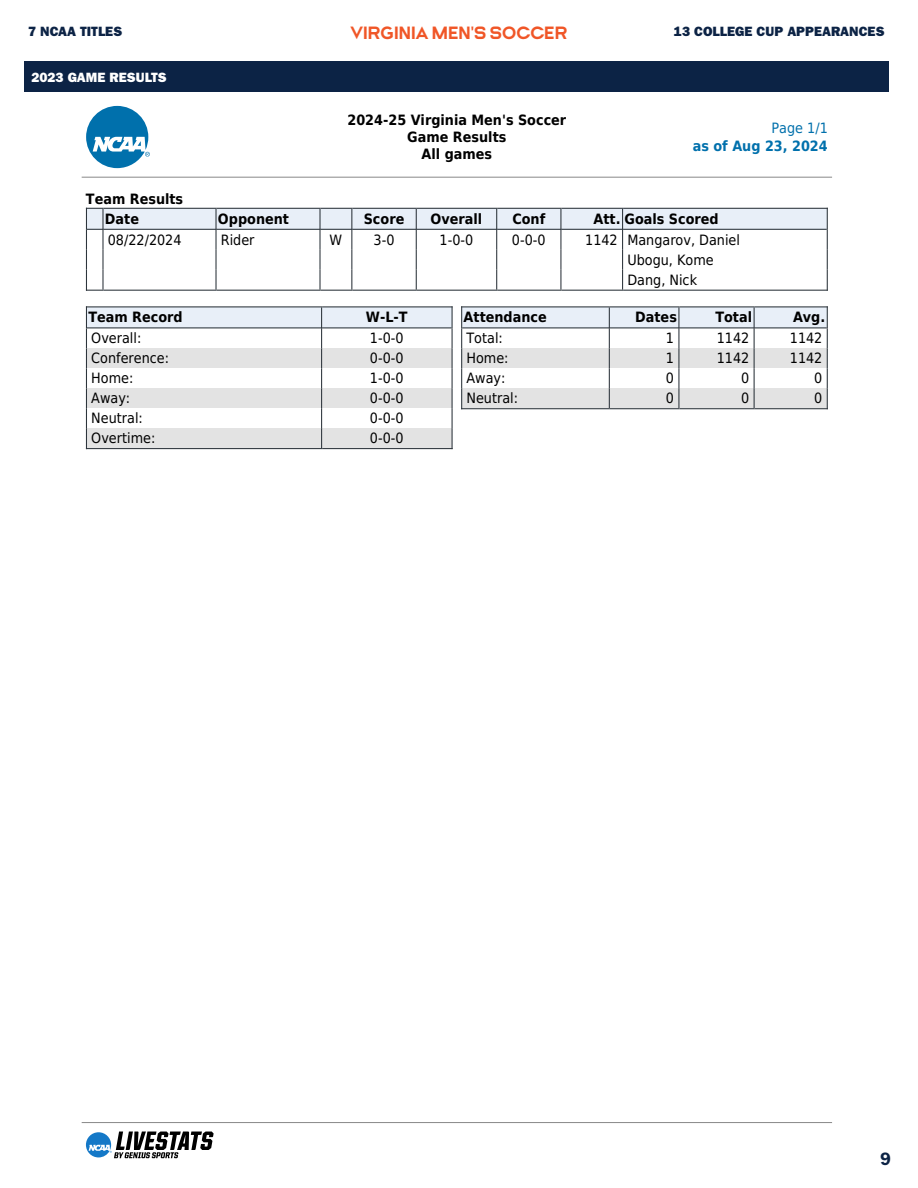
<style>
.page{position:relative;width:918px;height:1188px;background:#fff}
.page>*{position:absolute;margin:0;border:0;box-sizing:border-box;transform-origin:0 0}
.t1{font:700 18px "Cavalier";color:#f05627}
.t2{font:600 18px "ITC Franklin Gothic Std";color:#0c2345}
.Root{font:14.25px/20px "DejaVu Sans Condensed";color:#000}
.Root-2{font:700 14.25px/17.1px "DejaVu Sans Condensed";color:#000;text-align:center}
.Root-3{font:700 14.25px/17.1px "DejaVu Sans Condensed";color:#0070ac;text-align:right}
.t3{font:13.5px "ITC Franklin Gothic Std Hvy";color:#0c2345}
.t4{font:13.5px "ITC Franklin Gothic Std Hvy";color:#fff}
.s1{font-weight:400}
</style>
<div class="page">
<svg style="left:86px;top:106px;width:64px;height:62px"></svg>
<hr style="left:82px;top:177px;width:750px;height:1px;background:#888">
<hr style="left:82px;top:1122px;width:750px;height:1px;background:#888">
<svg style="left:86px;top:1132px;width:128px;height:26px"></svg>
<div style="left:104px;top:209px;width:113px;height:21px;background:#e8eff8"></div>
<div style="left:217px;top:209px;width:104px;height:21px;background:#e8eff8"></div>
<div style="left:321px;top:209px;width:31px;height:21px;background:#e8eff8"></div>
<div style="left:352px;top:209px;width:65px;height:21px;background:#e8eff8"></div>
<div style="left:417px;top:209px;width:80px;height:21px;background:#e8eff8"></div>
<div style="left:497px;top:209px;width:64px;height:21px;background:#e8eff8"></div>
<div style="left:561px;top:209px;width:62px;height:21px;background:#e8eff8"></div>
<div style="left:623px;top:209px;width:204px;height:21px;background:#e8eff8"></div>
<div style="left:87px;top:307px;width:235px;height:21px;background:#e8eff8"></div>
<div style="left:322px;top:307px;width:130px;height:21px;background:#e8eff8"></div>
<div style="left:87px;top:348px;width:235px;height:20px;background:#e3e3e3"></div>
<div style="left:322px;top:348px;width:130px;height:20px;background:#e3e3e3"></div>
<div style="left:87px;top:388px;width:235px;height:20px;background:#e3e3e3"></div>
<div style="left:322px;top:388px;width:130px;height:20px;background:#e3e3e3"></div>
<div style="left:87px;top:428px;width:235px;height:20px;background:#e3e3e3"></div>
<div style="left:322px;top:428px;width:130px;height:20px;background:#e3e3e3"></div>
<div style="left:462px;top:307px;width:148px;height:21px;background:#e8eff8"></div>
<div style="left:610px;top:307px;width:69px;height:21px;background:#e8eff8"></div>
<div style="left:679px;top:307px;width:76px;height:21px;background:#e8eff8"></div>
<div style="left:755px;top:307px;width:72px;height:21px;background:#e8eff8"></div>
<div style="left:462px;top:348px;width:148px;height:20px;background:#e3e3e3"></div>
<div style="left:610px;top:348px;width:69px;height:20px;background:#e3e3e3"></div>
<div style="left:679px;top:348px;width:76px;height:20px;background:#e3e3e3"></div>
<div style="left:755px;top:348px;width:72px;height:20px;background:#e3e3e3"></div>
<div style="left:462px;top:388px;width:148px;height:20px;background:#e3e3e3"></div>
<div style="left:610px;top:388px;width:69px;height:20px;background:#e3e3e3"></div>
<div style="left:679px;top:388px;width:76px;height:20px;background:#e3e3e3"></div>
<div style="left:755px;top:388px;width:72px;height:20px;background:#e3e3e3"></div>
<hr style="left:215px;top:209px;width:2px;height:20px;background:#2d353c">
<hr style="left:104px;top:229px;width:112px;height:1px;background:#2d353c">
<hr style="left:104px;top:208px;width:112px;height:1px;background:#2d353c">
<hr style="left:319px;top:209px;width:2px;height:20px;background:#2d353c">
<hr style="left:217px;top:229px;width:103px;height:1px;background:#2d353c">
<hr style="left:217px;top:208px;width:103px;height:1px;background:#2d353c">
<hr style="left:321px;top:229px;width:31px;height:1px;background:#2d353c">
<hr style="left:321px;top:208px;width:31px;height:1px;background:#2d353c">
<hr style="left:353px;top:229px;width:63px;height:1px;background:#2d353c">
<hr style="left:353px;top:208px;width:63px;height:1px;background:#2d353c">
<hr style="left:417px;top:229px;width:80px;height:1px;background:#2d353c">
<hr style="left:417px;top:208px;width:80px;height:1px;background:#2d353c">
<hr style="left:498px;top:229px;width:63px;height:1px;background:#2d353c">
<hr style="left:498px;top:208px;width:63px;height:1px;background:#2d353c">
<hr style="left:562px;top:229px;width:61px;height:1px;background:#2d353c">
<hr style="left:562px;top:208px;width:61px;height:1px;background:#2d353c">
<hr style="left:624px;top:229px;width:202px;height:1px;background:#2d353c">
<hr style="left:624px;top:208px;width:203px;height:1px;background:#2d353c">
<svg style="left:86px;top:208px;width:18px;height:83px"></svg>
<svg style="left:215px;top:230px;width:2px;height:59px"></svg>
<hr style="left:104px;top:290px;width:112px;height:1px;background:#2d353c">
<svg style="left:319px;top:230px;width:2px;height:59px"></svg>
<hr style="left:217px;top:290px;width:103px;height:1px;background:#2d353c">
<svg style="left:351px;top:209px;width:1px;height:80px"></svg>
<hr style="left:321px;top:290px;width:31px;height:1px;background:#2d353c">
<svg style="left:416px;top:209px;width:1px;height:80px"></svg>
<hr style="left:353px;top:290px;width:63px;height:1px;background:#2d353c">
<svg style="left:496px;top:209px;width:1px;height:80px"></svg>
<hr style="left:417px;top:290px;width:80px;height:1px;background:#2d353c">
<svg style="left:560px;top:209px;width:1px;height:80px"></svg>
<hr style="left:498px;top:290px;width:63px;height:1px;background:#2d353c">
<svg style="left:622px;top:209px;width:1px;height:80px"></svg>
<hr style="left:562px;top:290px;width:61px;height:1px;background:#2d353c">
<svg style="left:827px;top:208px;width:1px;height:82px"></svg>
<hr style="left:624px;top:290px;width:203px;height:1px;background:#2d353c">
<hr style="left:88px;top:327px;width:234px;height:1px;background:#2d353c">
<hr style="left:86px;top:306px;width:236px;height:1px;background:#2d353c">
<hr style="left:323px;top:327px;width:128px;height:1px;background:#2d353c">
<hr style="left:323px;top:306px;width:129px;height:1px;background:#2d353c">
<svg style="left:321px;top:308px;width:1px;height:140px"></svg>
<svg style="left:86px;top:307px;width:1px;height:141px"></svg>
<hr style="left:86px;top:448px;width:236px;height:1px;background:#2d353c">
<svg style="left:452px;top:307px;width:1px;height:142px"></svg>
<hr style="left:323px;top:448px;width:129px;height:1px;background:#2d353c">
<hr style="left:463px;top:327px;width:146px;height:1px;background:#2d353c">
<hr style="left:462px;top:306px;width:147px;height:1px;background:#2d353c">
<hr style="left:610px;top:327px;width:69px;height:1px;background:#2d353c">
<hr style="left:610px;top:306px;width:69px;height:1px;background:#2d353c">
<hr style="left:680px;top:327px;width:74px;height:1px;background:#2d353c">
<hr style="left:680px;top:306px;width:74px;height:1px;background:#2d353c">
<hr style="left:755px;top:327px;width:71px;height:1px;background:#2d353c">
<hr style="left:755px;top:306px;width:72px;height:1px;background:#2d353c">
<svg style="left:609px;top:308px;width:1px;height:100px"></svg>
<svg style="left:461px;top:307px;width:1px;height:102px"></svg>
<hr style="left:462px;top:408px;width:147px;height:1px;background:#2d353c">
<svg style="left:678px;top:308px;width:1px;height:100px"></svg>
<hr style="left:610px;top:408px;width:69px;height:1px;background:#2d353c">
<svg style="left:754px;top:308px;width:1px;height:100px"></svg>
<hr style="left:680px;top:408px;width:74px;height:1px;background:#2d353c">
<svg style="left:827px;top:307px;width:1px;height:102px"></svg>
<hr style="left:755px;top:408px;width:72px;height:1px;background:#2d353c">
<div style="left:25px;top:62px;width:864px;height:30px;background:#0c2345"></div>
<p class="t3" style="left:28px;top:23px;width:96px">7 NCAA TITLES</p>
<p class="t1" style="left:350px;top:23px;width:219px">VIRGINIA MEN'S SOCCER</p>
<p class="t3" style="left:674px;top:23px;width:212px">13 COLLEGE CUP APPEARANCES</p>
<p class="t4" style="left:31px;top:69px;width:137px">2023 GAME RESULTS</p>
<p class="Root-2" style="left:105px;top:189px;width:80px;line-height:19.6px;text-align:left;text-indent:-19px">Team Results<br>Date</p>
<p class="Root-2" style="left:347px;top:111px;width:220px">2024-25 Virginia Men's Soccer<br>Game Results<br>All games</p>
<p class="Root-3" style="left:693px;top:119px;width:137px"><span class="s1">Page 1/1<br></span>as of Aug 23, 2024</p>
<p class="Root-2" style="left:218px;top:210px;width:73px">Opponent</p>
<p class="Root-2" style="left:364px;top:210px;width:42px">Score</p>
<p class="Root-2" style="left:431px;top:210px;width:53px">Overall</p>
<p class="Root-2" style="left:512px;top:210px;width:34px">Conf</p>
<p class="Root-2" style="left:594px;top:210px;width:127px">Att. Goals Scored</p>
<p class="Root" style="left:108px;top:229px;width:75px">08/22/2024</p>
<p class="Root" style="left:221px;top:229px;width:35px">Rider</p>
<p class="Root" style="left:330px;top:229px;width:14px">W</p>
<p class="Root" style="left:374px;top:229px;width:22px">3-0</p>
<p class="Root" style="left:440px;top:229px;width:35px">1-0-0</p>
<p class="Root" style="left:512px;top:229px;width:35px">0-0-0</p>
<p class="Root" style="left:627px;top:229px;width:114px;text-indent:-42px">1142 Mangarov, Daniel<br>Ubogu, Kome<br>Dang, Nick</p>
<p class="Root-2" style="left:88px;top:308px;width:96px">Team Record</p>
<p class="Root-2" style="left:366px;top:308px;width:43px">W-L-T</p>
<p class="Root" style="left:91px;top:328px;width:52px">Overall:</p>
<p class="Root" style="left:370px;top:328px;width:35px">1-0-0</p>
<p class="Root" style="left:91px;top:348px;width:79px">Conference:</p>
<p class="Root" style="left:370px;top:348px;width:35px">0-0-0</p>
<p class="Root" style="left:91px;top:368px;width:44px">Home:</p>
<p class="Root" style="left:370px;top:368px;width:35px">1-0-0</p>
<p class="Root" style="left:91px;top:388px;width:40px">Away:</p>
<p class="Root" style="left:370px;top:388px;width:35px">0-0-0</p>
<p class="Root" style="left:91px;top:408px;width:53px">Neutral:</p>
<p class="Root" style="left:370px;top:408px;width:35px">0-0-0</p>
<p class="Root" style="left:91px;top:428px;width:66px">Overtime:</p>
<p class="Root" style="left:370px;top:428px;width:35px">0-0-0</p>
<p class="Root-2" style="left:464px;top:308px;width:85px">Attendance</p>
<p class="Root-2" style="left:635px;top:308px;width:43px">Dates</p>
<p class="Root-2" style="left:715px;top:308px;width:38px">Total</p>
<p class="Root-2" style="left:793px;top:308px;width:34px">Avg.</p>
<p class="Root" style="left:466px;top:328px;width:38px">Total:</p>
<p class="Root" style="left:666px;top:328px;width:10px">1</p>
<p class="Root" style="left:717px;top:328px;width:34px">1142</p>
<p class="Root" style="left:790px;top:328px;width:34px">1142</p>
<p class="Root" style="left:466px;top:348px;width:44px">Home:</p>
<p class="Root" style="left:666px;top:348px;width:10px">1</p>
<p class="Root" style="left:717px;top:348px;width:34px">1142</p>
<p class="Root" style="left:790px;top:348px;width:34px">1142</p>
<p class="Root" style="left:466px;top:368px;width:40px">Away:</p>
<p class="Root" style="left:666px;top:368px;width:10px">0</p>
<p class="Root" style="left:741px;top:368px;width:10px">0</p>
<p class="Root" style="left:814px;top:368px;width:10px">0</p>
<p class="Root" style="left:466px;top:388px;width:53px">Neutral:</p>
<p class="Root" style="left:666px;top:388px;width:10px">0</p>
<p class="Root" style="left:741px;top:388px;width:10px">0</p>
<p class="Root" style="left:814px;top:388px;width:10px">0</p>
<p class="t2" style="left:880px;top:1148px;width:12px">9</p>
</div>
